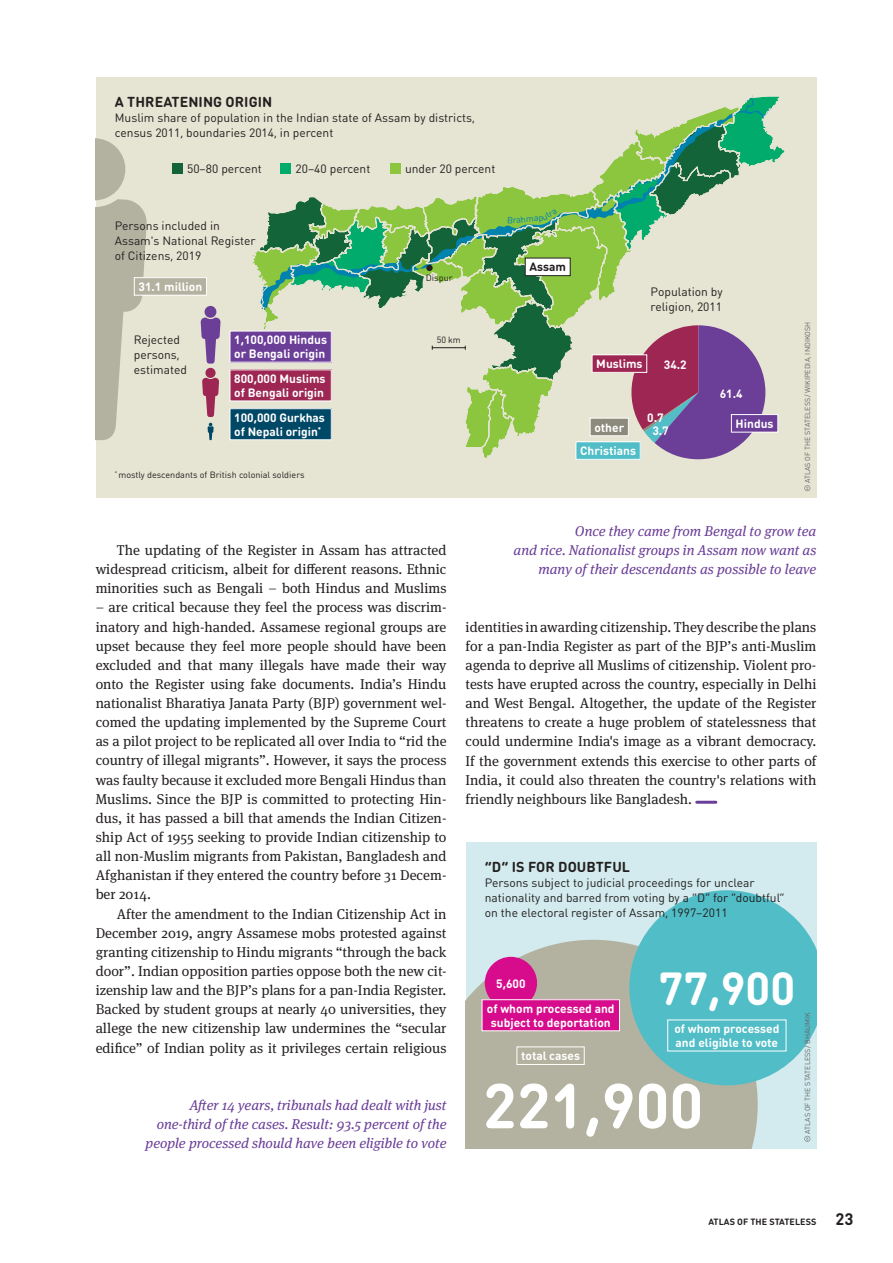
<style>
.page{position:relative;width:893px;height:1263px;background:#fff}
.page>*{position:absolute;margin:0;border:0;box-sizing:border-box;transform-origin:0 0}
.t1{font:700 62.4px "DIN Round OT";color:#fff}
.t2{font:700 45.75px "DIN Round OT";color:#fff}
.t3{font:14.25px/19.2px "Meta Serif OT";color:#231f20;text-align:justify}
.t4{font:italic 14.25px/19.2px "Meta Serif OT";color:#6b3e98;text-align:right}
.t5{font:700 14.25px "DIN Round OT";letter-spacing:.005em;color:#231f20}
.t6{font:12px/15px "DIN Round OT";color:#231f20}
.t7{font:700 12px/13.5px "DIN Round OT";color:#fff}
.t8{font:700 12px "DIN Round OT";color:#231f20}
.t9{font:9px "DIN Round OT";color:#231f20}
.t10{font:700 9px "DIN Round OT";letter-spacing:.005em;color:#231f20}
.t11{font:7.2px "DIN Round OT";letter-spacing:.005em;color:#636366}
.s1{font-size:16.5px}
</style>
<div class="page">
<hr style="left:697px;top:801px;width:19px;height:3px;background:#6b3e98">
<div style="left:466px;top:842px;width:350px;height:306px;background:#d3ebee"></div>
<svg style="left:466px;top:940px;width:292px;height:208px;background:#b5b5a5"></svg>
<svg style="left:629px;top:890px;width:187px;height:195px;background:#6ac3ca"></svg>
<div style="left:96px;top:77px;width:720px;height:420px;background:#e6e4d2"></div>
<svg style="left:96px;top:138px;width:51px;height:302px"></svg>
<svg style="left:804px;top:485px;width:6px;height:6px"></svg>
<svg style="left:804px;top:1136px;width:6px;height:6px"></svg>
<div style="left:517px;top:1047px;width:67px;height:17px;background:#b3b2a0"></div>
<div style="left:517px;top:1046px;width:68px;height:19px;border:1px solid #fff"></div>
<div style="left:668px;top:1020px;width:118px;height:31px;background:#50bdc7"></div>
<div style="left:485px;top:957px;width:52px;height:52px;background:#d70c8c;border-radius:26px"></div>
<div style="left:482px;top:1000px;width:137px;height:31px;background:#d70c8c"></div>
<div style="left:482px;top:999px;width:138px;height:32px;border:1px solid #fff"></div>
<svg style="left:208px;top:423px;width:6px;height:17px"></svg>
<div style="left:230px;top:331px;width:101px;height:31px;background:#6b3e98"></div>
<div style="left:134px;top:278px;width:73px;height:17px;background:#b3b2a0"></div>
<div style="left:134px;top:277px;width:73px;height:19px;border:1px solid #fff"></div>
<svg style="left:201px;top:306px;width:20px;height:111px"></svg>
<div style="left:230px;top:370px;width:101px;height:31px;background:#9d2652"></div>
<div style="left:230px;top:409px;width:101px;height:31px;background:#004966"></div>
<div style="left:230px;top:408px;width:102px;height:32px;border:1px solid #fff"></div>
<div style="left:172px;top:163px;width:11px;height:11px;background:#14643a"></div>
<svg style="left:251px;top:95px;width:534px;height:365px"></svg>
<p class="t5" style="left:115px;top:92px;width:159px">A THREATENING ORIGIN</p>
<p class="t6" style="left:115px;top:110px;width:362px">Muslim share of population in the Indian state of Assam by districts, census 2011, boundaries 2014, in percent</p>
<p class="t6" style="left:187px;top:161px;width:76px">50–80 percent</p>
<p class="t6" style="left:296px;top:161px;width:76px">20–40 percent</p>
<p class="t6" style="left:405px;top:161px;width:92px">under 20 percent</p>
<p class="t6" style="left:115px;top:218px;width:142px">Persons included in<br>Assam's National Register of Citizens, 2019</p>
<p class="t7" style="left:139px;top:280px;width:65px">31.1 million</p>
<p class="t6" style="left:134px;top:332px;width:55px">Rejected persons, estimated</p>
<p class="t7" style="left:234px;top:333px;width:94px">1,100,000 Hindus or Bengali origin</p>
<p class="t7" style="left:234px;top:372px;width:93px">800,000 Muslims of Bengali origin</p>
<p class="t7" style="left:234px;top:411px;width:92px">100,000 Gurkhas of Nepali origin<sup>*</sup></p>
<p class="t9" style="left:115px;top:469px;width:191px"><sup>*</sup> mostly descendants of British colonial soldiers</p>
<p class="t9" style="left:426px;top:272px;width:28px">Dispur</p>
<p class="t9" style="left:437px;top:335px;width:26px">50 km</p>
<p class="t8" style="left:529px;top:259px;width:38px">Assam</p>
<p class="t6" style="left:651px;top:284px;width:74px">Population by religion, 2011</p>
<p class="t7" style="left:596px;top:357px;width:48px">Muslims</p>
<p class="t7" style="left:664px;top:357px;width:24px">34.2</p>
<p class="t7" style="left:594px;top:420px;width:31px">other</p>
<p class="t7" style="left:580px;top:444px;width:57px">Christians</p>
<p class="t7" style="left:647px;top:411px;width:23px;line-height:13px;text-align:center">0.7<br>3.7</p>
<p class="t7" style="left:720px;top:387px;width:24px">61.4</p>
<p class="t7" style="left:736px;top:417px;width:39px">Hindus</p>
<p class="t11" style="left:803px;top:483px;width:163px;rotate:-90deg">ATLAS OF THE STATELESS/WIKIPEDIA, INDIKOSH</p>
<p class="t3" style="left:96px;top:541px;width:352px;text-indent:21px">The updating of the Register in Assam has attracted widespread criticism, albeit for different reasons. Ethnic minorities such as Bengali – both Hindus and Muslims</p>
<p class="t3" style="left:96px;top:598px;width:352px">– are critical because they feel the process was discrim&shy;inatory and high-handed. Assamese regional groups are upset because they feel more people should have been excluded and that many illegals have made their way onto the Register using fake documents. India’s Hindu nationalist Bharatiya Janata Party (BJP) government wel&shy;comed the updating implemented by the Supreme Court as a pilot project to be replicated all over India to “rid the country of illegal migrants”. However, it says the process was faulty because it excluded more Bengali Hindus than Muslims. Since the BJP is committed to protecting Hin&shy;dus, it has passed a bill that amends the Indian Citizen&shy;ship Act of 1955 seeking to provide Indian citizenship to all non-Muslim migrants from Pakistan, Bangladesh and Afghanistan if they entered the country before 31 Decem&shy;ber 2014.</p>
<p class="t3" style="left:96px;top:904px;width:352px;text-indent:21px">After the amendment to the Indian Citizenship Act in December 2019, angry Assamese mobs protested against granting citizenship to Hindu migrants “through the back door”. Indian opposition parties oppose both the new cit&shy;izenship law and the BJP’s plans for a pan-India Register.<br>Backed by student groups at nearly 40 universities, they allege the new citizenship law undermines the “secular edifice” of Indian polity as it privileges certain religious</p>
<p class="t4" style="left:146px;top:1095px;width:302px">After 14 years, tribunals had dealt with just one-third of the cases. Result: 93.5 percent of the people processed should have been eligible to vote</p>
<p class="t4" style="left:513px;top:521px;width:304px">Once they came from Bengal to grow tea<br>and rice. Nationalist groups in Assam now want as many of their descendants as possible to leave</p>
<p class="t3" style="left:466px;top:617px;width:352px">identities in awarding citizenship. They describe the plans for a pan-India Register as part of the BJP’s anti-Muslim agenda to deprive all Muslims of citizenship. Violent pro&shy;tests have erupted across the country, especially in Delhi and West Bengal. Altogether, the update of the Register threatens to create a huge problem of statelessness that could undermine India's image as a vibrant democracy.<br>If the government extends this exercise to other parts of India, it could also threaten the country's relations with friendly neighbours like Bangladesh.</p>
<p class="t5" style="left:485px;top:857px;width:147px">“D” IS FOR DOUBTFUL</p>
<p class="t6" style="left:485px;top:875px;width:301px">Persons subject to judicial proceedings for unclear nationality and barred from voting by a “D” for “doubtful” on the electoral register of Assam, 1997–2011</p>
<p class="t7" style="left:487px;top:970px;width:129px;line-height:25.5px;text-indent:9px">5,600<br>of whom processed and</p>
<p class="t7" style="left:491px;top:1015px;width:121px">subject to deportation</p>
<p class="t7" style="left:521px;top:1049px;width:60px">total cases</p>
<h2 class="t2" style="left:658px;top:959px;width:138px">77,900</h2>
<p class="t7" style="left:674px;top:1022px;width:107px">of whom processed and eligible to vote</p>
<h1 class="t1" style="left:483px;top:1065px;width:222px">221,900</h1>
<p class="t11" style="left:803px;top:1134px;width:123px;rotate:-90deg">ATLAS OF THE STATELESS/BHAUMIK</p>
<p class="t10" style="left:708px;top:1215px;width:147px">ATLAS OF THE STATELESS <span class="s1">23</span></p>
</div>
